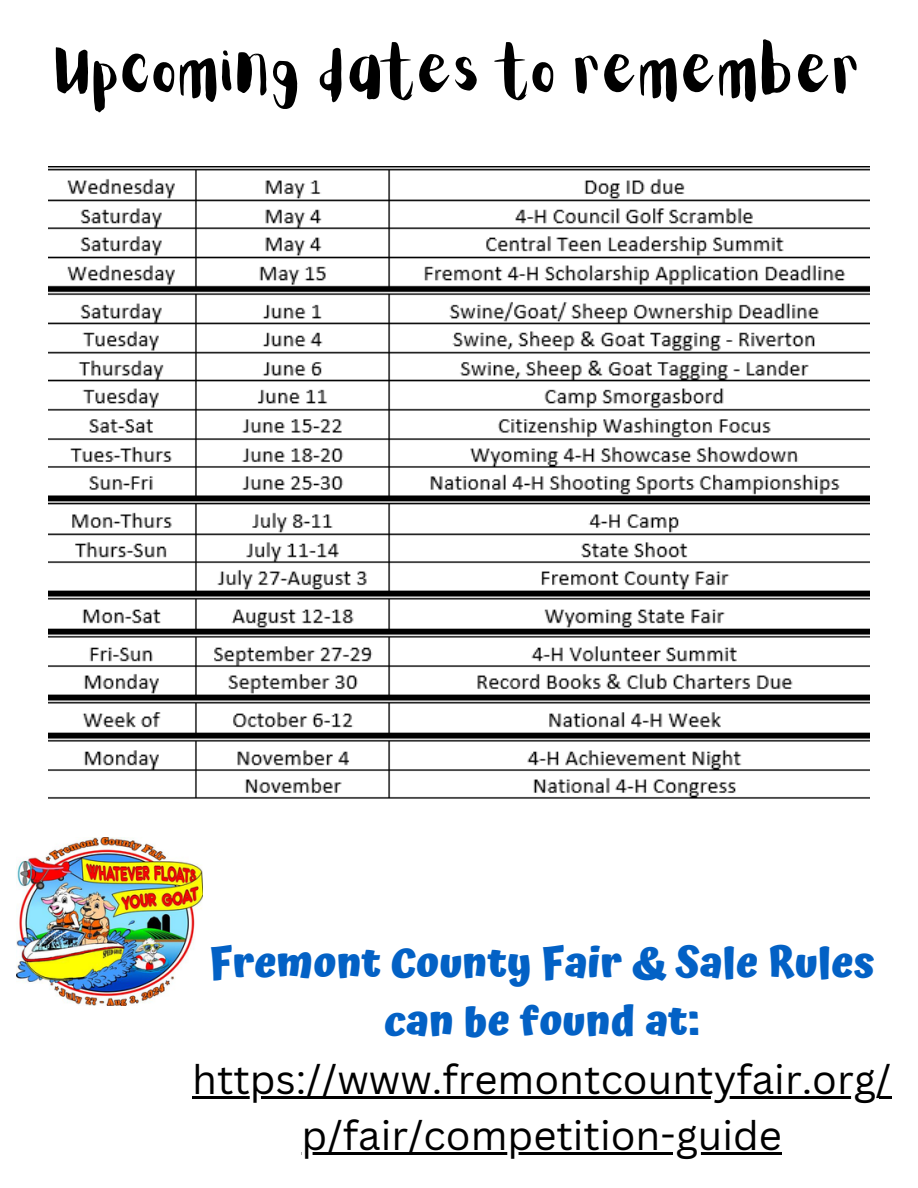
<style>
.page{position:relative;width:918px;height:1188px;background:#fff}
.page>*{position:absolute;margin:0;border:0;box-sizing:border-box;transform-origin:0 0}
.t1{font:55.5px "Aloja Extended";color:#000}
.t2{font:700 42px "Atma";color:#0361c5}
.t3{font:40.2px "Canva Sans";color:#000}
</style>
<div class="page">
<img style="left:48px;top:166px;width:821px;height:633px">
<img style="left:17px;top:838px;width:185px;height:167px">
<hr style="left:192px;top:1096px;width:699px;height:3px;background:#000">
<hr style="left:302px;top:1152px;width:480px;height:3px;background:#000">
<p class="t1" style="left:56px;top:46px;width:808px">Upcoming dates to remember</p>
<p class="t2" style="left:209px;top:938px;width:668px">Fremont County Fair &amp; Sale Rules</p>
<p class="t2" style="left:384px;top:996px;width:317px">can be found at:</p>
<p class="t3" style="left:192px;top:1051px;width:701px">https://www.fremontcountyfair.org/</p>
<p class="t3" style="left:302px;top:1107px;width:482px">p/fair/competition-guide</p>
</div>
